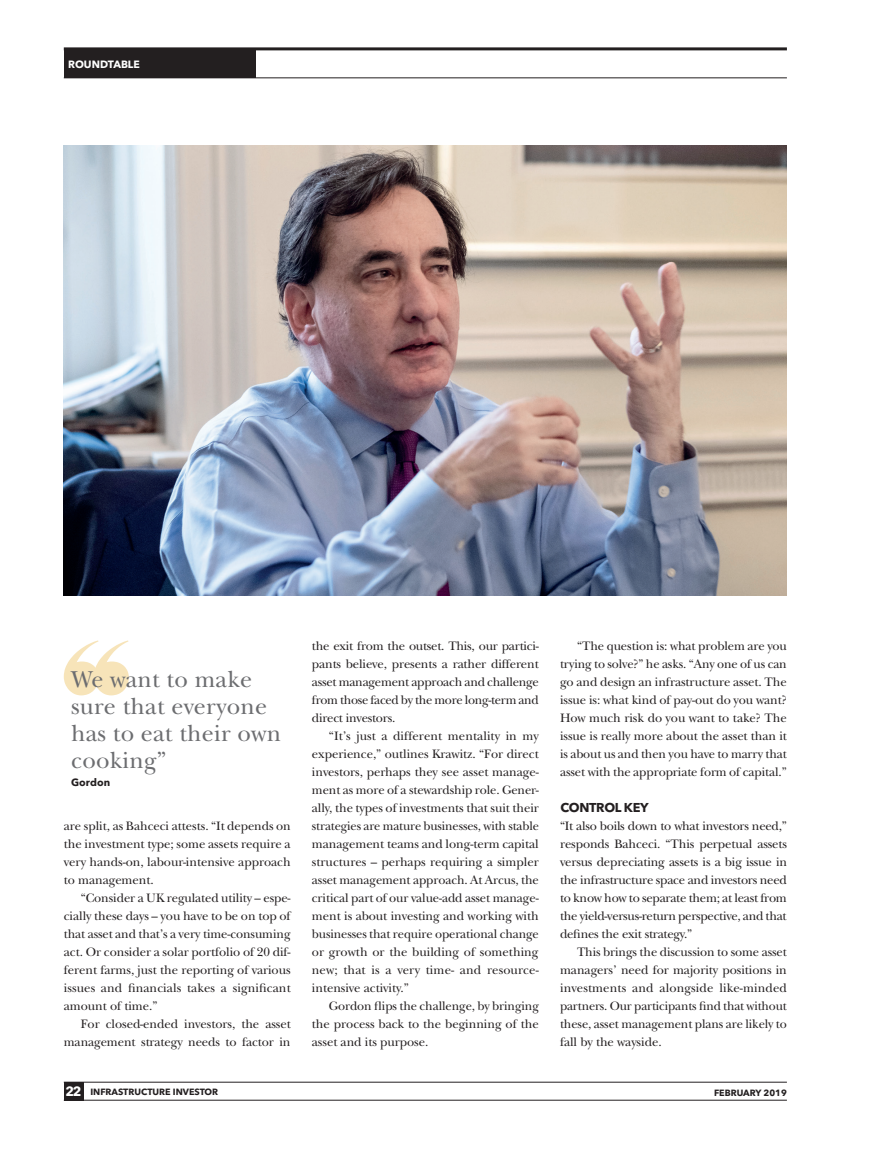
<style>
.page{position:relative;width:872px;height:1149px;background:#fff}
.page>*{position:absolute;margin:0;border:0;box-sizing:border-box;transform-origin:0 0}
._14_Big_feature_quot{font:24px/27px "New Baskerville Std";letter-spacing:.01em;color:#6c6d70}
._4_Body_text_indent{font:12.75px/18px "New Baskerville Std";letter-spacing:-.005em;color:#231f20;text-align:justify}
._6_Body_text_full_ou{font:12.75px/18px "New Baskerville Std";letter-spacing:-.02em;color:#231f20;text-align:justify}
._7_Subhead{font:700 12.75px "Avenir Next LT Pro";letter-spacing:-.025em;color:#231f20}
.t1{font:700 10.5px "Avenir Next LT Pro";color:#fff}
._14_Big_feature_quot-2{font:700 10.5px "Avenir Next LT Pro";letter-spacing:.01em;color:#231f20}
.t2{font:700 9px "Avenir Next LT Pro";color:#231f20}
.s1{font-size:13.35px;color:#fff}
</style>
<div class="page">
<div style="left:64px;top:1081px;width:19px;height:18px;background:#231f20"></div>
<hr style="left:64px;top:1081px;width:723px;height:1px;background:#231f20">
<hr style="left:64px;top:1099px;width:723px;height:1px;background:#231f20">
<div style="left:64px;top:50px;width:191px;height:28px;background:#231f20"></div>
<hr style="left:64px;top:47px;width:723px;height:3px;background:#231f20">
<hr style="left:64px;top:78px;width:723px;height:1px;background:#231f20">
<img style="left:64px;top:145px;width:723px;height:450px">
<svg style="left:64px;top:640px;width:65px;height:55px"></svg>
<p class="t1" style="left:68px;top:58px;width:73px">ROUNDTABLE</p>
<p class="_14_Big_feature_quot" style="left:71px;top:666px;width:212px">We want to make sure that everyone has to eat their own cooking”</p>
<p class="_14_Big_feature_quot-2" style="left:71px;top:775px;width:41px">Gordon</p>
<p class="_4_Body_text_indent" style="left:64px;top:816px;width:228px">are split, as Bahceci attests. “It depends on the investment type; some assets require a very hands-on, labour-intensive approach to management.</p>
<p class="_4_Body_text_indent" style="left:64px;top:888px;width:228px;text-indent:17px">“Consider a UK regulated utility – espe&shy;cially these days – you have to be on top of that asset and that’s a very time-consuming act. Or consider a solar portfolio of 20 dif&shy;ferent farms, just the reporting of various issues and financials takes a significant amount of time.”</p>
<p class="_4_Body_text_indent" style="left:64px;top:1014px;width:228px;text-align:right">For closed-ended investors, the asset management strategy needs to factor in</p>
<p class="_4_Body_text_indent" style="left:312px;top:636px;width:228px">the exit from the outset. This, our partici&shy;pants believe, presents a rather different asset management approach and challenge from those faced by the more long-term and direct investors.</p>
<p class="_4_Body_text_indent" style="left:312px;top:726px;width:228px;text-indent:17px">“It’s just a different mentality in my experience,” outlines Krawitz. “For direct investors, perhaps they see asset manage&shy;ment as more of a stewardship role. Gener&shy;ally, the types of investments that suit their strategies are mature businesses, with stable management teams and long-term capital structures – perhaps requiring a simpler asset management approach. At Arcus, the critical part of our value-add asset manage&shy;ment is about investing and working with businesses that require operational change or growth or the building of something new; that is a very time- and resource&shy;intensive activity.”</p>
<p class="_4_Body_text_indent" style="left:312px;top:996px;width:228px;text-indent:17px">Gordon flips the challenge, by bringing the process back to the beginning of the asset and its purpose.</p>
<p class="_4_Body_text_indent" style="left:560px;top:636px;width:228px;text-indent:17px">“The question is: what problem are you trying to solve?” he asks. “Any one of us can go and design an infrastructure asset. The issue is: what kind of pay-out do you want?<br>How much risk do you want to take? The issue is really more about the asset than it is about us and then you have to marry that asset with the appropriate form of capital.”</p>
<p class="_7_Subhead" style="left:560px;top:799px;width:90px">CONTROL KEY</p>
<p class="_6_Body_text_full_ou" style="left:560px;top:816px;width:228px">“It also boils down to what investors need,” responds Bahceci. “This perpetual assets versus depreciating assets is a big issue in the infrastructure space and investors need to know how to separate them; at least from the yield-versus-return perspective, and that defines the exit strategy.”</p>
<p class="_4_Body_text_indent" style="left:560px;top:942px;width:228px;text-indent:17px">This brings the discussion to some asset managers’ need for majority positions in investments and alongside like-minded partners. Our participants find that without these, asset management plans are likely to fall by the wayside.</p>
<p class="t2" style="left:66px;top:1085px;width:154px"><span class="s1">22</span> INFRASTRUCTURE INVESTOR</p>
<p class="t2" style="left:714px;top:1086px;width:74px">FEBRUARY 2019</p>
</div>
